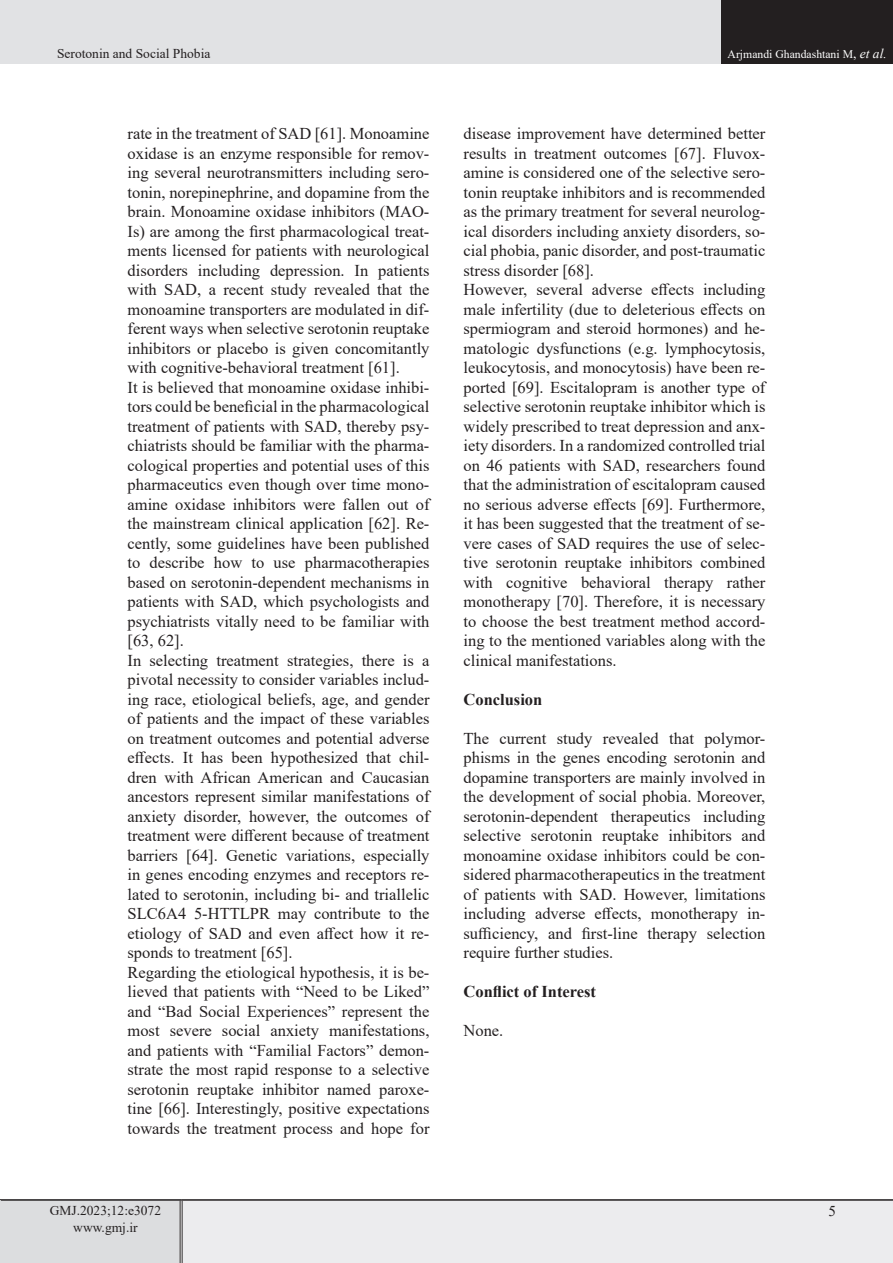
<style>
.page{position:relative;width:893px;height:1263px;background:#fff}
.page>*{position:absolute;margin:0;border:0;box-sizing:border-box;transform-origin:0 0}
.List_Paragraph{font:16.5px/19.5px "Times New Roman";color:#231f20;text-align:justify}
.List_Paragraph-2{font:700 16.5px "Times New Roman";color:#231f20}
.t1{font:15px "Times New Roman";color:#231f20}
.eeeeeeeeeeee{font:13.5px "Times New Roman";color:#231f20}
.t2{font:11.7px "Times New Roman";color:#fff}
.s1{font-size:13.5px}
.s2{font-style:italic;font-size:13.5px}
</style>
<div class="page">
<div style="left:0;top:1200px;width:181px;height:63px;background:#dcdddf"></div>
<div style="left:181px;top:1200px;width:712px;height:63px;background:#ececee"></div>
<hr style="left:180px;top:1201px;width:3px;height:62px;background:#fff">
<hr style="left:180px;top:1201px;width:1px;height:62px;background:#231f20">
<hr style="left:182px;top:1201px;width:1px;height:62px;background:#231f20">
<hr style="left:0;top:1199px;width:181px;height:2px;background:#231f20">
<hr style="left:181px;top:1199px;width:712px;height:2px;background:#231f20">
<div style="left:0;top:0;width:722px;height:64px;background:#e1e2e4"></div>
<div style="left:722px;top:0;width:171px;height:64px;background:#231f20"></div>
<p class="eeeeeeeeeeee" style="left:57px;top:44px;width:155px">Serotonin and Social Phobia</p>
<p class="t2" style="left:728px;top:46px;width:161px">Arjmandi Ghandashtani M<span class="s1">,</span> <span class="s2">et al.</span></p>
<p class="List_Paragraph" style="left:128px;top:123px;width:303px">rate in the treatment of SAD [61]. Monoamine oxidase is an enzyme responsible for remov&shy;ing several neurotransmitters including sero&shy;tonin, norepinephrine, and dopamine from the brain. Monoamine oxidase inhibitors (MAO-Is) are among the first pharmacological treat&shy;ments licensed for patients with neurological disorders including depression. In patients with SAD, a recent study revealed that the monoamine transporters are modulated in dif&shy;ferent ways when selective serotonin reuptake inhibitors or placebo is given concomitantly with cognitive-behavioral treatment [61].</p>
<p class="List_Paragraph" style="left:128px;top:377px;width:303px">It is believed that monoamine oxidase inhibi&shy;tors could be beneficial in the pharmacological treatment of patients with SAD, thereby psy&shy;chiatrists should be familiar with the pharma&shy;cological properties and potential uses of this pharmaceutics even though over time mono&shy;amine oxidase inhibitors were fallen out of the mainstream clinical application [62]. Re&shy;cently, some guidelines have been published to describe how to use pharmacotherapies based on serotonin-dependent mechanisms in patients with SAD, which psychologists and psychiatrists vitally need to be familiar with [63, 62].</p>
<p class="List_Paragraph" style="left:128px;top:650px;width:303px">In selecting treatment strategies, there is a pivotal necessity to consider variables includ&shy;ing race, etiological beliefs, age, and gender of patients and the impact of these variables on treatment outcomes and potential adverse effects. It has been hypothesized that chil&shy;dren with African American and Caucasian ancestors represent similar manifestations of anxiety disorder, however, the outcomes of treatment were different because of treatment barriers [64]. Genetic variations, especially in genes encoding enzymes and receptors re&shy;lated to serotonin, including bi- and triallelic SLC6A4 5-HTTLPR may contribute to the etiology of SAD and even affect how it re&shy;sponds to treatment [65].</p>
<p class="List_Paragraph" style="left:128px;top:962px;width:303px">Regarding the etiological hypothesis, it is be&shy;lieved that patients with “Need to be Liked” and “Bad Social Experiences” represent the most severe social anxiety manifestations, and patients with “Familial Factors” demon&shy;strate the most rapid response to a selective serotonin reuptake inhibitor named paroxe&shy;tine [66]. Interestingly, positive expectations towards the treatment process and hope for</p>
<p class="eeeeeeeeeeee" style="left:50px;top:1201px;width:113px">GMJ.2023;12:e3072</p>
<p class="eeeeeeeeeeee" style="left:73px;top:1217px;width:66px">www.gmj.ir</p>
<p class="List_Paragraph" style="left:463px;top:123px;width:303px">disease improvement have determined better results in treatment outcomes [67]. Fluvox&shy;amine is considered one of the selective sero&shy;tonin reuptake inhibitors and is recommended as the primary treatment for several neurolog&shy;ical disorders including anxiety disorders, so&shy;cial phobia, panic disorder, and post-traumatic stress disorder [68].</p>
<p class="List_Paragraph" style="left:463px;top:279px;width:303px">However, several adverse effects including male infertility (due to deleterious effects on spermiogram and steroid hormones) and he&shy;matologic dysfunctions (e.g. lymphocytosis, leukocytosis, and monocytosis) have been re&shy;ported [69]. Escitalopram is another type of selective serotonin reuptake inhibitor which is widely prescribed to treat depression and anx&shy;iety disorders. In a randomized controlled trial on 46 patients with SAD, researchers found that the administration of escitalopram caused no serious adverse effects [69]. Furthermore, it has been suggested that the treatment of se&shy;vere cases of SAD requires the use of selec&shy;tive serotonin reuptake inhibitors combined with cognitive behavioral therapy rather monotherapy [70]. Therefore, it is necessary to choose the best treatment method accord&shy;ing to the mentioned variables along with the clinical manifestations.</p>
<p class="List_Paragraph-2" style="left:463px;top:687px;width:80px">Conclusion</p>
<p class="List_Paragraph" style="left:463px;top:728px;width:303px">The current study revealed that polymor&shy;phisms in the genes encoding serotonin and dopamine transporters are mainly involved in the development of social phobia. Moreover, serotonin-dependent therapeutics including selective serotonin reuptake inhibitors and monoamine oxidase inhibitors could be con&shy;sidered pharmacotherapeutics in the treatment of patients with SAD. However, limitations including adverse effects, monotherapy in&shy;sufficiency, and first-line therapy selection require further studies.</p>
<p class="List_Paragraph-2" style="left:463px;top:980px;width:134px">Conflict of Interest</p>
<p class="List_Paragraph" style="left:463px;top:1020px;width:41px">None.</p>
<p class="t1" style="left:828px;top:1201px;width:9px">5</p>
</div>
